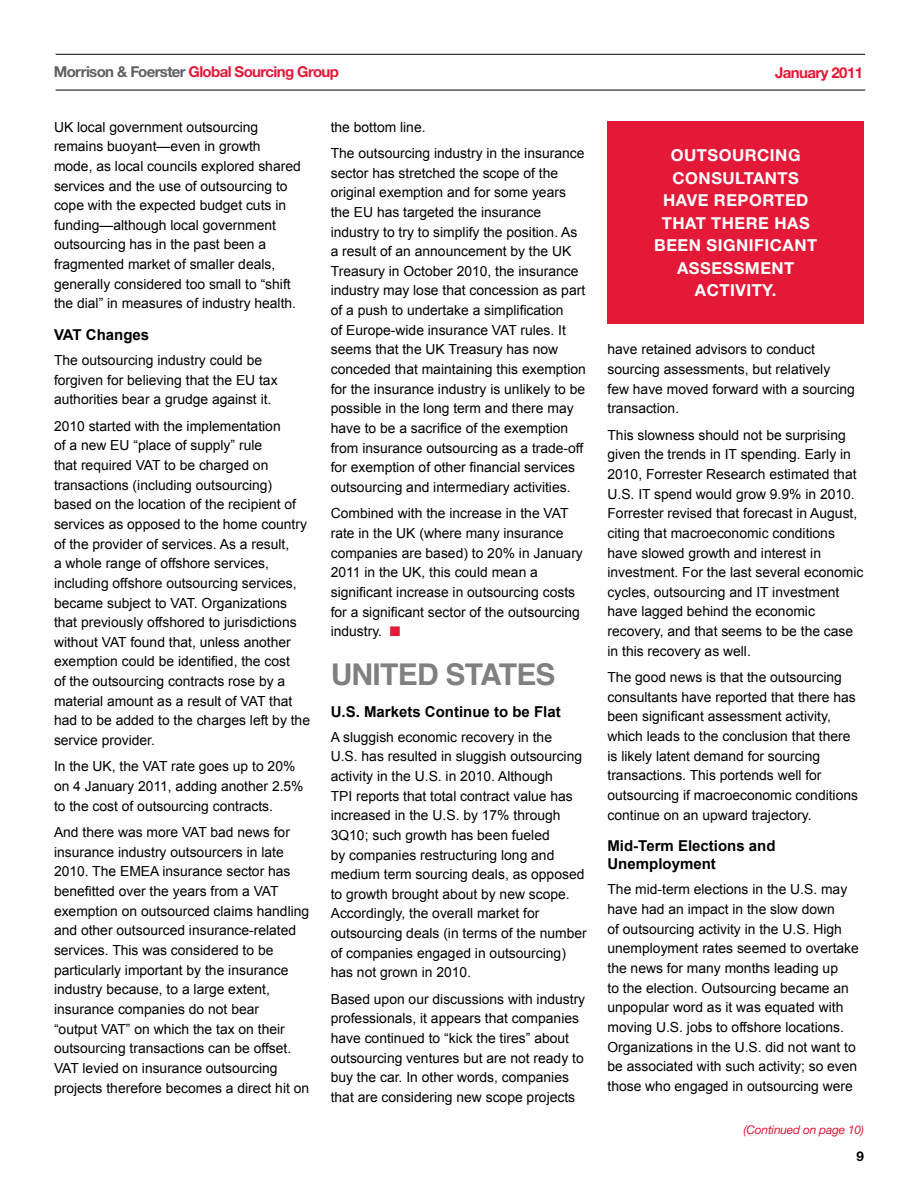
<style>
.page{position:relative;width:918px;height:1188px;background:#fff}
.page>*{position:absolute;margin:0;border:0;box-sizing:border-box;transform-origin:0 0}
.t1{font:700 30px "Helvetica";letter-spacing:-.025em;color:#7f8081}
.t2{font:700 16.5px "Helvetica Neue LT Std";letter-spacing:.03em;color:#fff}
.t3{font:700 15px/18px "Arial";color:#000}
.t4{font:700 15px "Helvetica Neue LT Std";letter-spacing:-.04em;color:#e31937}
.t5{font:13.8px/19.6px "Arial";color:#000}
.t6{font:700 13.5px "Helvetica Neue LT Std";color:#000}
.t7{font:italic 12px "Helvetica Neue LT Std";letter-spacing:-.02em;color:#e31937}
.s1{color:#5f6062}
.s2{color:#e31937}
</style>
<div class="page">
<hr style="left:56px;top:90px;width:809px;height:1px;background:#000">
<hr style="left:56px;top:54px;width:809px;height:1px;background:#000">
<div style="left:608px;top:122px;width:256px;height:202px;background:#e31937"></div>
<p class="t4" style="left:54px;top:62px;width:287px"><span class="s1">MORRISON &amp; FOERSTER</span> GLOBAL SOURCING GROUP</p>
<p class="t4" style="left:775px;top:63px;width:89px">JANUARY 2011</p>
<p class="t5" style="left:54px;top:117px;width:248px">UK local government outsourcing remains buoyant—even in growth mode, as local councils explored shared services and the use of outsourcing to cope with the expected budget cuts in funding—although local government outsourcing has in the past been a fragmented market of smaller deals, generally considered too small to “shift the dial” in measures of industry health.</p>
<p class="t3" style="left:54px;top:326px;width:97px">VAT Changes</p>
<p class="t5" style="left:54px;top:350px;width:225px">The outsourcing industry could be forgiven for believing that the EU tax authorities bear a grudge against it.</p>
<p class="t5" style="left:54px;top:416px;width:258px">2010 started with the implementation<br>of a new EU “place of supply” rule<br>that required VAT to be charged on transactions (including outsourcing) based on the location of the recipient of services as opposed to the home country of the provider of services. As a result,<br>a whole range of offshore services, including offshore outsourcing services, became subject to VAT. Organizations that previously offshored to jurisdictions without VAT found that, unless another exemption could be identified, the cost<br>of the outsourcing contracts rose by a material amount as a result of VAT that had to be added to the charges left by the service provider.</p>
<p class="t5" style="left:54px;top:757px;width:251px">In the UK, the VAT rate goes up to 20% on 4 January 2011, adding another 2.5% to the cost of outsourcing contracts.</p>
<p class="t5" style="left:54px;top:823px;width:257px">And there was more VAT bad news for insurance industry outsourcers in late 2010. The EMEA insurance sector has benefitted over the years from a VAT exemption on outsourced claims handling and other outsourced insurance-related services. This was considered to be particularly important by the insurance industry because, to a large extent, insurance companies do not bear<br>“output VAT” on which the tax on their outsourcing transactions can be offset.<br>VAT levied on insurance outsourcing projects therefore becomes a direct hit on</p>
<p class="t5" style="left:331px;top:114px;width:255px;line-height:26.4px">the bottom line.<br>The outsourcing industry in the insurance</p>
<p class="t5" style="left:331px;top:163px;width:257px">sector has stretched the scope of the original exemption and for some years the EU has targeted the insurance industry to try to simplify the position. As a result of an announcement by the UK Treasury in October 2010, the insurance industry may lose that concession as part of a push to undertake a simplification<br>of Europe-wide insurance VAT rules. It seems that the UK Treasury has now conceded that maintaining this exemption for the insurance industry is unlikely to be possible in the long term and there may have to be a sacrifice of the exemption from insurance outsourcing as a trade-off for exemption of other financial services outsourcing and intermediary activities.</p>
<p class="t5" style="left:331px;top:504px;width:254px">Combined with the increase in the VAT rate in the UK (where many insurance companies are based) to 20% in January 2011 in the UK, this could mean a significant increase in outsourcing costs for a significant sector of the outsourcing industry. <span class="s2">■</span></p>
<h1 class="t1" style="left:331px;top:650px;width:205px">UNITED STATES</h1>
<p class="t3" style="left:331px;top:703px;width:232px">U.S. Markets Continue to be Flat</p>
<p class="t5" style="left:331px;top:727px;width:258px">A sluggish economic recovery in the<br>U.S. has resulted in sluggish outsourcing activity in the U.S. in 2010. Although<br>TPI reports that total contract value has increased in the U.S. by 17% through 3Q10; such growth has been fueled<br>by companies restructuring long and medium term sourcing deals, as opposed to growth brought about by new scope.<br>Accordingly, the overall market for outsourcing deals (in terms of the number of companies engaged in outsourcing) has not grown in 2010.</p>
<p class="t5" style="left:331px;top:989px;width:256px">Based upon our discussions with industry professionals, it appears that companies have continued to “kick the tires” about outsourcing ventures but are not ready to buy the car. In other words, companies that are considering new scope projects</p>
<p class="t2" style="left:671px;top:145px;width:117px">OUTSOURCING</p>
<p class="t2" style="left:673px;top:168px;width:75px">CONSULTANTS</p>
<p class="t2" style="left:663px;top:190px;width:145px">HAVE REPORTED</p>
<p class="t2" style="left:662px;top:213px;width:12px">THAT</p>
<p class="t2" style="left:711px;top:213px;width:76px">TH ERE HAS</p>
<p class="t2" style="left:654px;top:235px;width:129px">BEEN SIGN IFICANT</p>
<p class="t2" style="left:677px;top:258px;width:13px">ASS</p>
<p class="t2" style="left:711px;top:258px;width:25px">ESSM</p>
<p class="t2" style="left:760px;top:258px;width:23px">ENT</p>
<p class="t2" style="left:695px;top:280px;width:13px">ACT</p>
<p class="t2" style="left:730px;top:280px;width:48px">IVITY.</p>
<p class="t5" style="left:608px;top:340px;width:249px">have retained advisors to conduct sourcing assessments, but relatively few have moved forward with a sourcing transaction.</p>
<p class="t5" style="left:608px;top:425px;width:258px">This slowness should not be surprising given the trends in IT spending. Early in 2010, Forrester Research estimated that U.S. IT spend would grow 9.9% in 2010.<br>Forrester revised that forecast in August, citing that macroeconomic conditions have slowed growth and interest in investment. For the last several economic cycles, outsourcing and IT investment have lagged behind the economic recovery, and that seems to be the case in this recovery as well.</p>
<p class="t5" style="left:608px;top:668px;width:252px">The good news is that the outsourcing consultants have reported that there has been significant assessment activity, which leads to the conclusion that there is likely latent demand for sourcing transactions. This portends well for outsourcing if macroeconomic conditions continue on an upward trajectory.</p>
<p class="t3" style="left:608px;top:838px;width:170px">Mid-Term Elections and<br>Unemployment</p>
<p class="t5" style="left:608px;top:880px;width:253px">The mid-term elections in the U.S. may have had an impact in the slow down<br>of outsourcing activity in the U.S. High unemployment rates seemed to overtake the news for many months leading up<br>to the election. Outsourcing became an unpopular word as it was equated with moving U.S. jobs to offshore locations.<br>Organizations in the U.S. did not want to be associated with such activity; so even those who engaged in outsourcing were</p>
<p class="t7" style="left:744px;top:1123px;width:122px">(Continued on page 10)</p>
<p class="t6" style="left:856px;top:1148px;width:9px">9</p>
</div>
